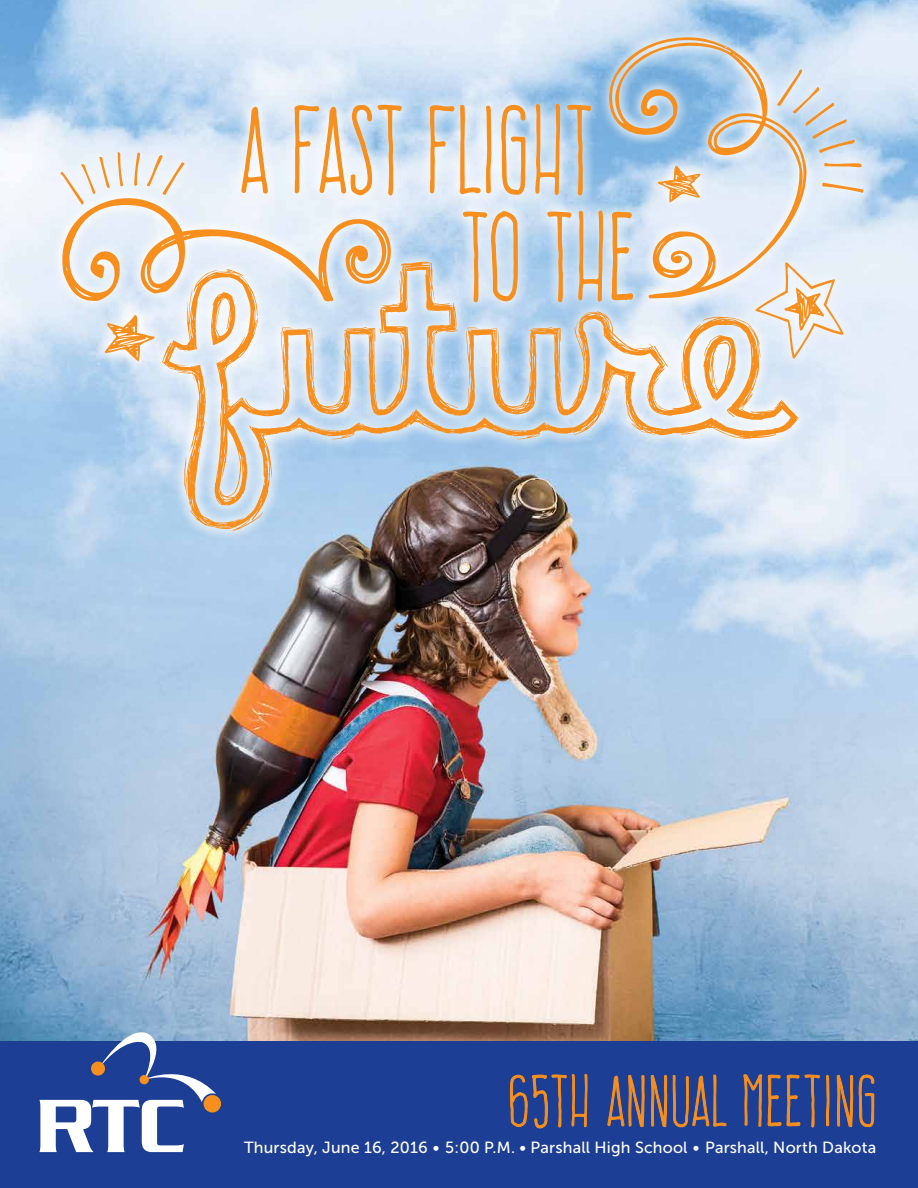
<style>
.page{position:relative;width:918px;height:1188px;background:#fff}
.page>*{position:absolute;margin:0;border:0;box-sizing:border-box;transform-origin:0 0}
.t1{font:123px "clementinesketch";letter-spacing:-.005em;color:#f78f1e}
.t2{font:108.15px/106.8px "Frente H1";letter-spacing:.005em;color:#f78f1e;scale:.91 1}
.t3{font:63px "Frente H1";letter-spacing:.01em;color:#f78f1e}
.t4{font:16.2px "Museo Sans 500";letter-spacing:.01em;color:#fff}
</style>
<div class="page">
<img style="left:0;top:0;width:918px;height:1041px">
<div style="left:0;top:1041px;width:918px;height:147px;background:#1c3e94"></div>
<svg style="left:510px;top:1022px;width:78px;height:107px"></svg>
<svg style="left:607px;top:964px;width:119px;height:164px"></svg>
<svg style="left:744px;top:1074px;width:86px;height:54px"></svg>
<svg style="left:836px;top:1074px;width:39px;height:54px"></svg>
<svg style="left:49px;top:25px;width:826px;height:517px;background:#c8d9eb"></svg>
<svg style="left:429px;top:105px;width:63px;height:90px;background:#e2ded9"></svg>
<svg style="left:501px;top:104px;width:25px;height:91px;background:#e2d8ca"></svg>
<svg style="left:535px;top:103px;width:26px;height:92px;background:#d6d0c8"></svg>
<svg style="left:567px;top:103px;width:24px;height:93px;background:#b7c8d3"></svg>
<svg style="left:463px;top:210px;width:55px;height:92px;background:#dbd8d5"></svg>
<svg style="left:547px;top:210px;width:25px;height:92px;background:#c9d2d8"></svg>
<svg style="left:578px;top:210px;width:26px;height:92px;background:#d0cdc7"></svg>
<svg style="left:611px;top:298px;width:23px;height:3px"></svg>
<svg style="left:604px;top:37px;width:205px;height:261px;background:#c8d1d7"></svg>
<svg style="left:755px;top:262px;width:89px;height:97px;background:#eae2d9"></svg>
<svg style="left:104px;top:315px;width:51px;height:47px"></svg>
<svg style="left:657px;top:166px;width:44px;height:37px;background:#ebceaf"></svg>
<svg style="left:822px;top:183px;width:42px;height:10px"></svg>
<svg style="left:824px;top:163px;width:38px;height:5px"></svg>
<svg style="left:777px;top:69px;width:79px;height:84px;background:#d2d8dd"></svg>
<svg style="left:57px;top:103px;width:345px;height:200px"></svg>
<svg style="left:39px;top:1025px;width:177px;height:127px"></svg>
<div style="left:204px;top:1095px;width:17px;height:18px;background:#f78f1e;border-radius:50%"></div>
<div style="left:91px;top:1062px;width:14px;height:14px;background:#f78f1e;border-radius:50%"></div>
<div style="left:140px;top:1075px;width:9px;height:9px;background:#f78f1e;border-radius:50%"></div>
<h2 class="t2" style="left:460px;top:96px;width:195px;text-indent:-221px">A FAST FLIGHT<br>TO THE</h2>
<h1 class="t1" style="left:162px;top:325px;width:626px">Future^</h1>
<h3 class="t3" style="left:506px;top:1066px;width:372px">65TH ANNUAL MEETING</h3>
<p class="t4" style="left:244px;top:1138px;width:634px">Thursday, June 16, 2016 • 5:00 P.M. • Parshall High School • Parshall, North Dakota</p>
</div>
